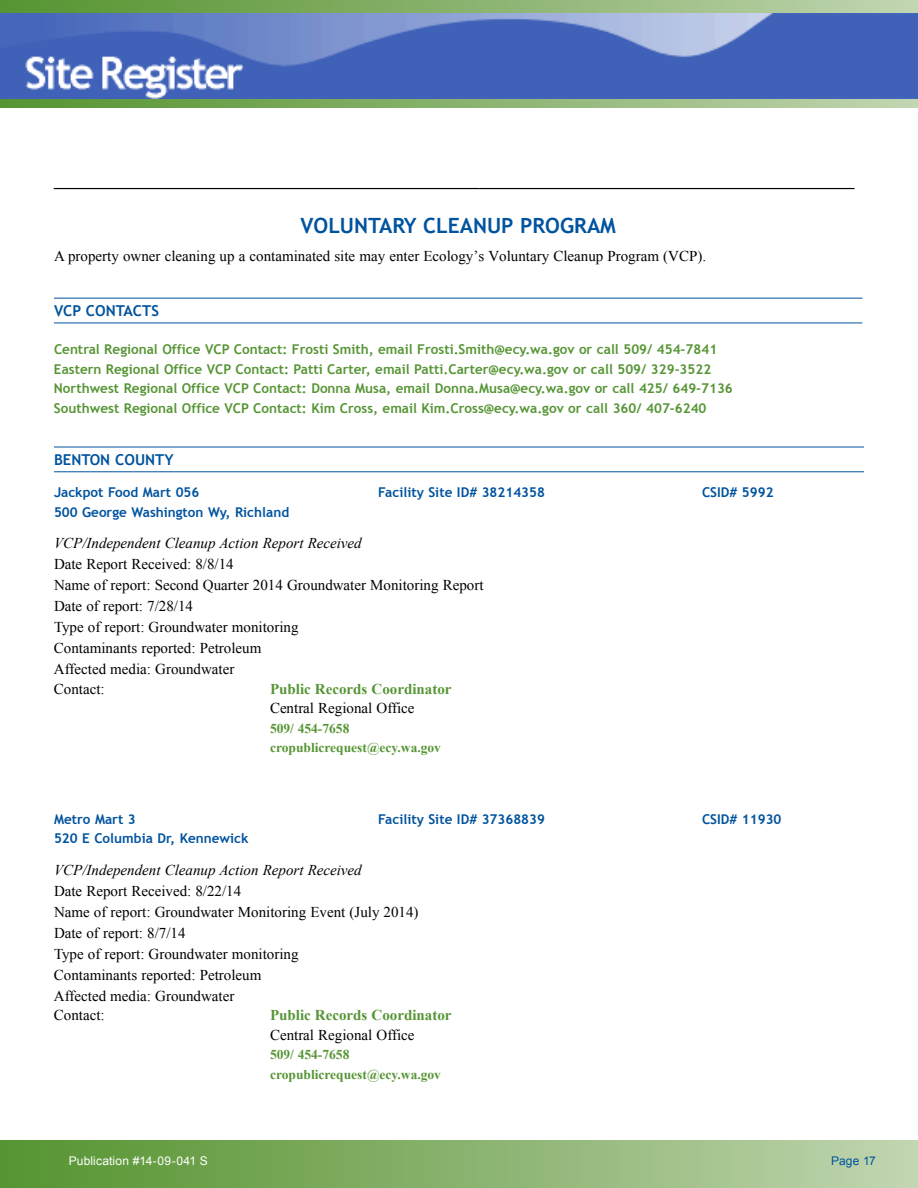
<style>
.page{position:relative;width:918px;height:1188px;background:#fff}
.page>*{position:absolute;margin:0;border:0;box-sizing:border-box;transform-origin:0 0}
.t1{font:700 21px "Trebuchet MS";color:#00539f}
.t2{font:15px/21px "Times New Roman";color:#000}
.t3{font:italic 15px "Times New Roman";color:#000}
.t4{font:700 15px "Times New Roman";color:#559534}
.t5{font:700 15px "Trebuchet MS";color:#00539f}
.t6{font:700 13.5px/19.5px "Trebuchet MS";color:#559534}
.t7{font:700 13.5px "Trebuchet MS";color:#00539f}
.t8{font:700 13.5px/19.5px "Times New Roman";color:#559534}
.t9{font:12px "Arial";letter-spacing:.01em;color:#fff}
.t10{font:12px "Arial";letter-spacing:.005em;color:#00539f}
</style>
<div class="page">
<svg style="left:0;top:0;width:918px;height:13px;background:#89b36e"></svg>
<svg style="left:0;top:99px;width:918px;height:9px;background:#89b36e"></svg>
<img style="left:0;top:13px;width:918px;height:86px">
<hr style="left:54px;top:447px;width:810px;height:1px;background:#00539f">
<hr style="left:54px;top:471px;width:810px;height:1px;background:#00539f">
<hr style="left:54px;top:298px;width:808px;height:1px;background:#00539f">
<hr style="left:54px;top:323px;width:808px;height:1px;background:#00539f">
<div style="left:0;top:1141px;width:918px;height:47px;background:linear-gradient(to right,#54932e,#c0d4af)"></div>
<h1 class="t1" style="left:301px;top:212px;width:27px">VOLUNTARY</h1>
<h1 class="t1" style="left:423px;top:212px;width:51px">CLEANUP</h1>
<h1 class="t1" style="left:520px;top:212px;width:14px">PRO</h1>
<h1 class="t1" style="left:560px;top:212px;width:29px">GRAM</h1>
<p class="t2" style="left:54px;top:245px;width:654px">A property owner cleaning up a contaminated site may enter Ecology’s Voluntary Cleanup Program (VCP).</p>
<p class="t5" style="left:54px;top:301px;width:105px">VCP Contacts</p>
<p class="t6" style="left:54px;top:340px;width:680px">Central Regional Office VCP Contact: Frosti Smith, email Frosti.Smith@ecy.wa.gov or call 509/ 454-7841<br>Eastern Regional Office VCP Contact: Patti Carter, email Patti.Carter@ecy.wa.gov or call 509/ 329-3522<br>Northwest Regional Office VCP Contact: Donna Musa, email Donna.Musa@ecy.wa.gov or call 425/ 649-7136<br>Southwest Regional Office VCP Contact: Kim Cross, email Kim.Cross@ecy.wa.gov or call 360/ 407-6240</p>
<p class="t5" style="left:54px;top:450px;width:121px">Benton County</p>
<p class="t7" style="left:54px;top:484px;width:147px">Jackpot Food Mart 056</p>
<p class="t7" style="left:378px;top:484px;width:169px">Facility Site ID# 38214358</p>
<p class="t7" style="left:702px;top:484px;width:73px">CSID# 5992</p>
<p class="t7" style="left:54px;top:504px;width:237px">500 George Washington Wy, Richland</p>
<p class="t3" style="left:54px;top:533px;width:309px">VCP/Independent Cleanup Action Report Received</p>
<p class="t2" style="left:54px;top:554px;width:431px">Date Report Received: 8/8/14<br>Name of report: Second Quarter 2014 Groundwater Monitoring Report Date of report: 7/28/14<br>Type of report: Groundwater monitoring<br>Contaminants reported: Petroleum<br>Affected media: Groundwater</p>
<p class="t2" style="left:54px;top:678px;width:52px">Contact:</p>
<p class="t4" style="left:270px;top:678px;width:183px">Public Records Coordinator</p>
<p class="t2" style="left:270px;top:698px;width:146px">Central Regional Office</p>
<p class="t8" style="left:270px;top:718px;width:173px">509/ 454-7658 cropublicrequest@ecy.wa.gov</p>
<p class="t7" style="left:54px;top:810px;width:83px">Metro Mart 3</p>
<p class="t7" style="left:378px;top:810px;width:169px">Facility Site ID# 37368839</p>
<p class="t7" style="left:702px;top:810px;width:81px">CSID# 11930</p>
<p class="t7" style="left:54px;top:830px;width:196px">520 E Columbia Dr, Kennewick</p>
<p class="t3" style="left:54px;top:859px;width:309px">VCP/Independent Cleanup Action Report Received</p>
<p class="t2" style="left:54px;top:880px;width:366px">Date Report Received: 8/22/14<br>Name of report: Groundwater Monitoring Event (July 2014)<br>Date of report: 8/7/14<br>Type of report: Groundwater monitoring<br>Contaminants reported: Petroleum<br>Affected media: Groundwater</p>
<p class="t2" style="left:54px;top:1004px;width:52px">Contact:</p>
<p class="t4" style="left:270px;top:1005px;width:183px">Public Records Coordinator</p>
<p class="t2" style="left:270px;top:1024px;width:146px">Central Regional Office</p>
<p class="t8" style="left:270px;top:1045px;width:173px">509/ 454-7658 cropublicrequest@ecy.wa.gov</p>
<p class="t9" style="left:69px;top:1153px;width:141px">Publication #14-09-041 S</p>
<p class="t10" style="left:831px;top:1153px;width:46px">Page 17</p>
</div>
